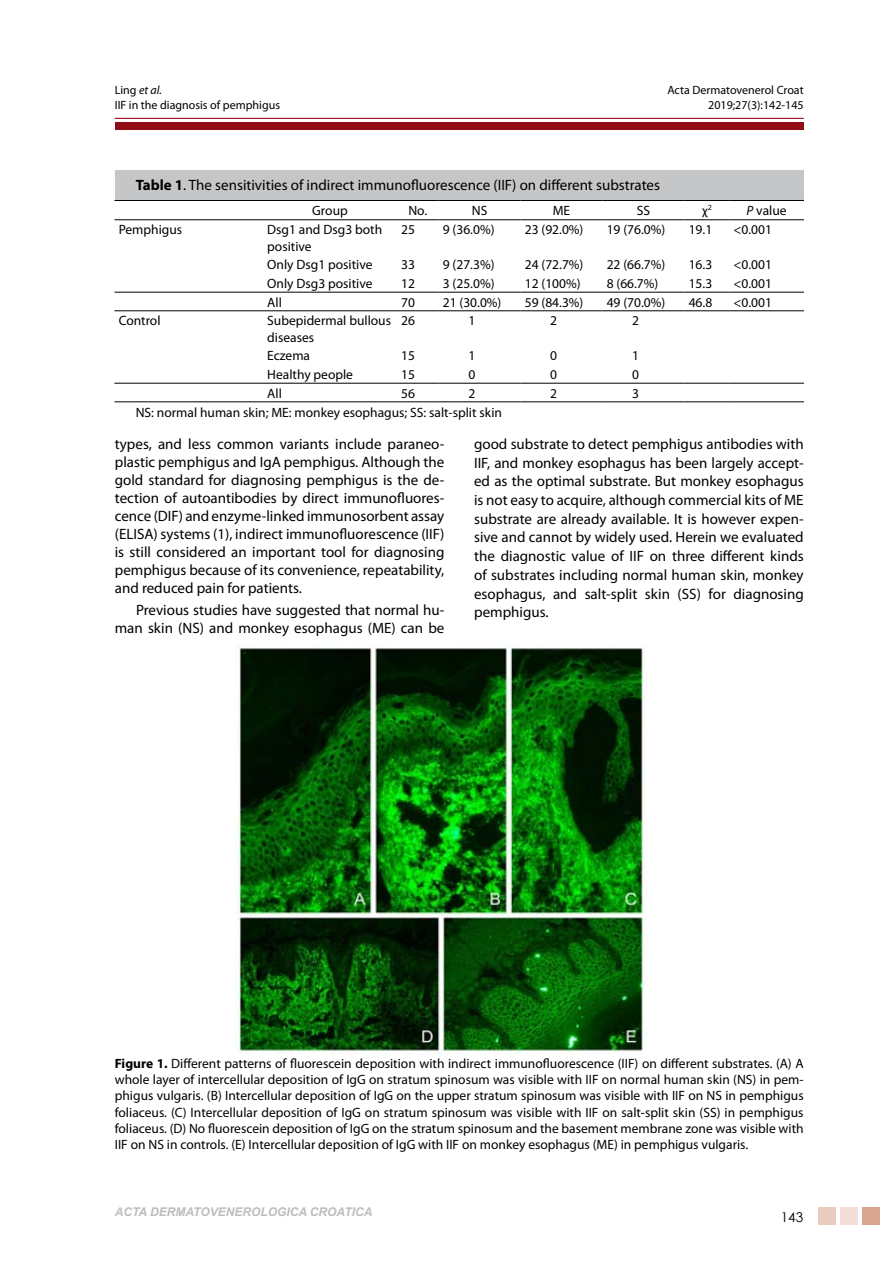
<style>
.page{position:relative;width:893px;height:1263px;background:#fff}
.page>*{position:absolute;margin:0;border:0;box-sizing:border-box;transform-origin:0 0}
.t1{font:15px/18px "Myriad Pro";color:#000;text-align:justify}
.t2{font:13.5px/16.2px "Myriad Pro";color:#000}
.t3{font:13.5px "Century Gothic";color:#000}
.t4{font:13.5px "Calibri";color:#000}
.t5{font:12px "Myriad Pro";color:#000}
.t6{font:italic 700 12px "Arial";color:#bcbdbe}
.t7{font:italic 12px "Myriad Pro";color:#000}
.s1{font-style:normal}
.s2{font-weight:700}
.s3{font-style:italic}
</style>
<div class="page">
<div style="left:115px;top:122px;width:689px;height:8px;background:#930d17"></div>
<hr style="left:115px;top:118px;width:689px;height:1px;background:#930d17">
<div style="left:818px;top:1207px;width:18px;height:18px;background:#eacbbe"></div>
<div style="left:840px;top:1207px;width:18px;height:18px;background:#f3dfd7"></div>
<div style="left:863px;top:1207px;width:17px;height:18px;background:#d9a591"></div>
<div style="left:115px;top:170px;width:689px;height:31px;background:#c5c6c8"></div>
<svg style="left:114px;top:220px;width:570px;height:163px"></svg>
<hr style="left:114px;top:200px;width:149px;height:1px;background:#000">
<hr style="left:263px;top:200px;width:134px;height:1px;background:#000">
<hr style="left:397px;top:200px;width:42px;height:1px;background:#000">
<hr style="left:439px;top:200px;width:82px;height:1px;background:#000">
<hr style="left:521px;top:200px;width:81px;height:1px;background:#000">
<hr style="left:602px;top:200px;width:82px;height:1px;background:#000">
<hr style="left:684px;top:200px;width:45px;height:1px;background:#000">
<hr style="left:729px;top:200px;width:75px;height:1px;background:#000">
<hr style="left:114px;top:219px;width:149px;height:1px;background:#000">
<hr style="left:263px;top:219px;width:134px;height:1px;background:#000">
<hr style="left:397px;top:219px;width:42px;height:1px;background:#000">
<hr style="left:439px;top:219px;width:82px;height:1px;background:#000">
<hr style="left:521px;top:219px;width:81px;height:1px;background:#000">
<hr style="left:602px;top:219px;width:82px;height:1px;background:#000">
<hr style="left:684px;top:219px;width:45px;height:1px;background:#000">
<hr style="left:729px;top:219px;width:75px;height:1px;background:#000">
<hr style="left:114px;top:292px;width:149px;height:1px;background:#000">
<hr style="left:263px;top:292px;width:134px;height:1px;background:#000">
<hr style="left:397px;top:292px;width:42px;height:1px;background:#000">
<hr style="left:439px;top:292px;width:82px;height:1px;background:#000">
<hr style="left:521px;top:292px;width:81px;height:1px;background:#000">
<hr style="left:602px;top:292px;width:82px;height:1px;background:#000">
<hr style="left:684px;top:292px;width:45px;height:1px;background:#000">
<hr style="left:729px;top:292px;width:75px;height:1px;background:#000">
<hr style="left:114px;top:310px;width:149px;height:1px;background:#000">
<hr style="left:263px;top:310px;width:134px;height:1px;background:#000">
<hr style="left:397px;top:310px;width:42px;height:1px;background:#000">
<hr style="left:439px;top:310px;width:82px;height:1px;background:#000">
<hr style="left:521px;top:310px;width:81px;height:1px;background:#000">
<hr style="left:602px;top:310px;width:82px;height:1px;background:#000">
<hr style="left:684px;top:310px;width:45px;height:1px;background:#000">
<hr style="left:729px;top:310px;width:75px;height:1px;background:#000">
<hr style="left:114px;top:383px;width:149px;height:1px;background:#000">
<hr style="left:263px;top:383px;width:134px;height:1px;background:#000">
<hr style="left:397px;top:383px;width:42px;height:1px;background:#000">
<hr style="left:439px;top:383px;width:82px;height:1px;background:#000">
<hr style="left:521px;top:383px;width:81px;height:1px;background:#000">
<hr style="left:602px;top:383px;width:82px;height:1px;background:#000">
<hr style="left:684px;top:383px;width:45px;height:1px;background:#000">
<hr style="left:729px;top:383px;width:75px;height:1px;background:#000">
<hr style="left:114px;top:401px;width:149px;height:1px;background:#000">
<hr style="left:263px;top:401px;width:134px;height:1px;background:#000">
<hr style="left:397px;top:401px;width:42px;height:1px;background:#000">
<hr style="left:439px;top:401px;width:82px;height:1px;background:#000">
<hr style="left:521px;top:401px;width:81px;height:1px;background:#000">
<hr style="left:602px;top:401px;width:82px;height:1px;background:#000">
<hr style="left:684px;top:401px;width:45px;height:1px;background:#000">
<hr style="left:729px;top:401px;width:75px;height:1px;background:#000">
<img style="left:235px;top:646px;width:411px;height:408px">
<p class="t7" style="left:115px;top:83px;width:49px"><span class="s1">Ling</span> et al.</p>
<p class="t5" style="left:667px;top:83px;width:138px">Acta Dermatovenerol Croat</p>
<p class="t5" style="left:115px;top:97px;width:167px">IIF in the diagnosis of pemphigus</p>
<p class="t5" style="left:708px;top:97px;width:97px">2019;27(3):142-145</p>
<p class="t1" style="left:136px;top:176px;width:526px"><span class="s2">Table 1</span>. The sensitivities of indirect immunofluorescence (IIF) on different substrates</p>
<p class="t2" style="left:312px;top:202px;width:37px">Group</p>
<p class="t2" style="left:408px;top:202px;width:20px">No.</p>
<p class="t2" style="left:472px;top:202px;width:17px">NS</p>
<p class="t2" style="left:553px;top:202px;width:19px">ME</p>
<p class="t2" style="left:637px;top:202px;width:15px">SS</p>
<p class="t4" style="left:702px;top:202px;width:11px">χ<sup>2</sup></p>
<p class="t2" style="left:747px;top:202px;width:42px"><span class="s3">P</span> value</p>
<p class="t2" style="left:119px;top:221px;width:65px">Pemphigus</p>
<p class="t2" style="left:267px;top:221px;width:116px">Dsg1 and Dsg3 both positive</p>
<p class="t2" style="left:401px;top:221px;width:15px">25</p>
<p class="t2" style="left:443px;top:221px;width:53px">9 (36.0%)</p>
<p class="t2" style="left:525px;top:221px;width:60px">23 (92.0%)</p>
<p class="t2" style="left:607px;top:221px;width:60px">19 (76.0%)</p>
<p class="t2" style="left:689px;top:221px;width:25px">19.1</p>
<p class="t2" style="left:733px;top:221px;width:40px">&lt;0.001</p>
<p class="t2" style="left:267px;top:256px;width:107px">Only Dsg1 positive</p>
<p class="t2" style="left:401px;top:256px;width:15px">33</p>
<p class="t2" style="left:443px;top:256px;width:53px">9 (27.3%)</p>
<p class="t2" style="left:525px;top:256px;width:60px">24 (72.7%)</p>
<p class="t2" style="left:607px;top:256px;width:60px">22 (66.7%)</p>
<p class="t2" style="left:689px;top:256px;width:25px">16.3</p>
<p class="t2" style="left:733px;top:256px;width:40px">&lt;0.001</p>
<p class="t2" style="left:267px;top:275px;width:107px">Only Dsg3 positive</p>
<p class="t2" style="left:401px;top:275px;width:15px">12</p>
<p class="t2" style="left:443px;top:275px;width:53px">3 (25.0%)</p>
<p class="t2" style="left:525px;top:275px;width:57px">12 (100%)</p>
<p class="t2" style="left:607px;top:275px;width:53px">8 (66.7%)</p>
<p class="t2" style="left:689px;top:275px;width:25px">15.3</p>
<p class="t2" style="left:733px;top:275px;width:40px">&lt;0.001</p>
<p class="t2" style="left:267px;top:294px;width:16px">All</p>
<p class="t2" style="left:401px;top:294px;width:15px">70</p>
<p class="t2" style="left:443px;top:294px;width:60px">21 (30.0%)</p>
<p class="t2" style="left:525px;top:294px;width:60px">59 (84.3%)</p>
<p class="t2" style="left:607px;top:294px;width:60px">49 (70.0%)</p>
<p class="t2" style="left:689px;top:294px;width:25px">46.8</p>
<p class="t2" style="left:733px;top:294px;width:40px">&lt;0.001</p>
<p class="t2" style="left:119px;top:312px;width:43px">Control</p>
<p class="t2" style="left:267px;top:312px;width:125px">Subepidermal bullous diseases</p>
<p class="t2" style="left:401px;top:312px;width:15px">26</p>
<p class="t2" style="left:468px;top:312px;width:8px">1</p>
<p class="t2" style="left:550px;top:312px;width:8px">2</p>
<p class="t2" style="left:632px;top:312px;width:8px">2</p>
<p class="t2" style="left:267px;top:347px;width:44px">Eczema</p>
<p class="t2" style="left:401px;top:347px;width:15px">15</p>
<p class="t2" style="left:468px;top:347px;width:8px">1</p>
<p class="t2" style="left:550px;top:347px;width:8px">0</p>
<p class="t2" style="left:632px;top:347px;width:8px">1</p>
<p class="t2" style="left:267px;top:366px;width:87px">Healthy people</p>
<p class="t2" style="left:401px;top:366px;width:15px">15</p>
<p class="t2" style="left:468px;top:366px;width:8px">0</p>
<p class="t2" style="left:550px;top:366px;width:8px">0</p>
<p class="t2" style="left:632px;top:366px;width:8px">0</p>
<p class="t2" style="left:267px;top:385px;width:16px">All</p>
<p class="t2" style="left:401px;top:385px;width:15px">56</p>
<p class="t2" style="left:468px;top:385px;width:8px">2</p>
<p class="t2" style="left:550px;top:385px;width:8px">2</p>
<p class="t2" style="left:632px;top:385px;width:8px">3</p>
<p class="t2" style="left:136px;top:404px;width:368px">NS: normal human skin; ME: monkey esophagus; SS: salt-split skin</p>
<p class="t1" style="left:115px;top:434px;width:331px">types, and less common variants include paraneo&shy;plastic pemphigus and IgA pemphigus. Although the gold standard for diagnosing pemphigus is the de&shy;tection of autoantibodies by direct immunofluores&shy;cence (DIF) and enzyme-linked immunosorbent assay (ELISA) systems (1), indirect immunofluorescence (IIF) is still considered an important tool for diagnosing pemphigus because of its convenience, repeatability, and reduced pain for patients.</p>
<p class="t1" style="left:115px;top:601px;width:331px;text-align:right">Previous studies have suggested that normal hu&shy;man skin (NS) and monkey esophagus (ME) can be</p>
<p class="t1" style="left:474px;top:434px;width:331px;line-height:18.8px">good substrate to detect pemphigus antibodies with IIF, and monkey esophagus has been largely accept&shy;ed as the optimal substrate. But monkey esophagus is not easy to acquire, although commercial kits of ME substrate are already available. It is however expen&shy;sive and cannot by widely used. Herein we evaluated the diagnostic value of IIF on three different kinds of substrates including normal human skin, monkey esophagus, and salt-split skin (SS) for diagnosing pemphigus.</p>
<p class="t2" style="left:115px;top:1055px;width:690px;text-align:justify"><span class="s2">Figure 1.</span> Different patterns of fluorescein deposition with indirect immunofluorescence (IIF) on different substrates. (A) A whole layer of intercellular deposition of IgG on stratum spinosum was visible with IIF on normal human skin (NS) in pem&shy;phigus vulgaris. (B) Intercellular deposition of IgG on the upper stratum spinosum was visible with IIF on NS in pemphigus foliaceus. (C) Intercellular deposition of IgG on stratum spinosum was visible with IIF on salt-split skin (SS) in pemphigus foliaceus. (D) No fluorescein deposition of IgG on the stratum spinosum and the basement membrane zone was visible with IIF on NS in controls. (E) Intercellular deposition of IgG with IIF on monkey esophagus (ME) in pemphigus vulgaris.</p>
<p class="t6" style="left:115px;top:1204px;width:259px">ACTA DERMATOVENEROLOGICA CROATICA</p>
<p class="t3" style="left:781px;top:1207px;width:24px">143</p>
</div>
